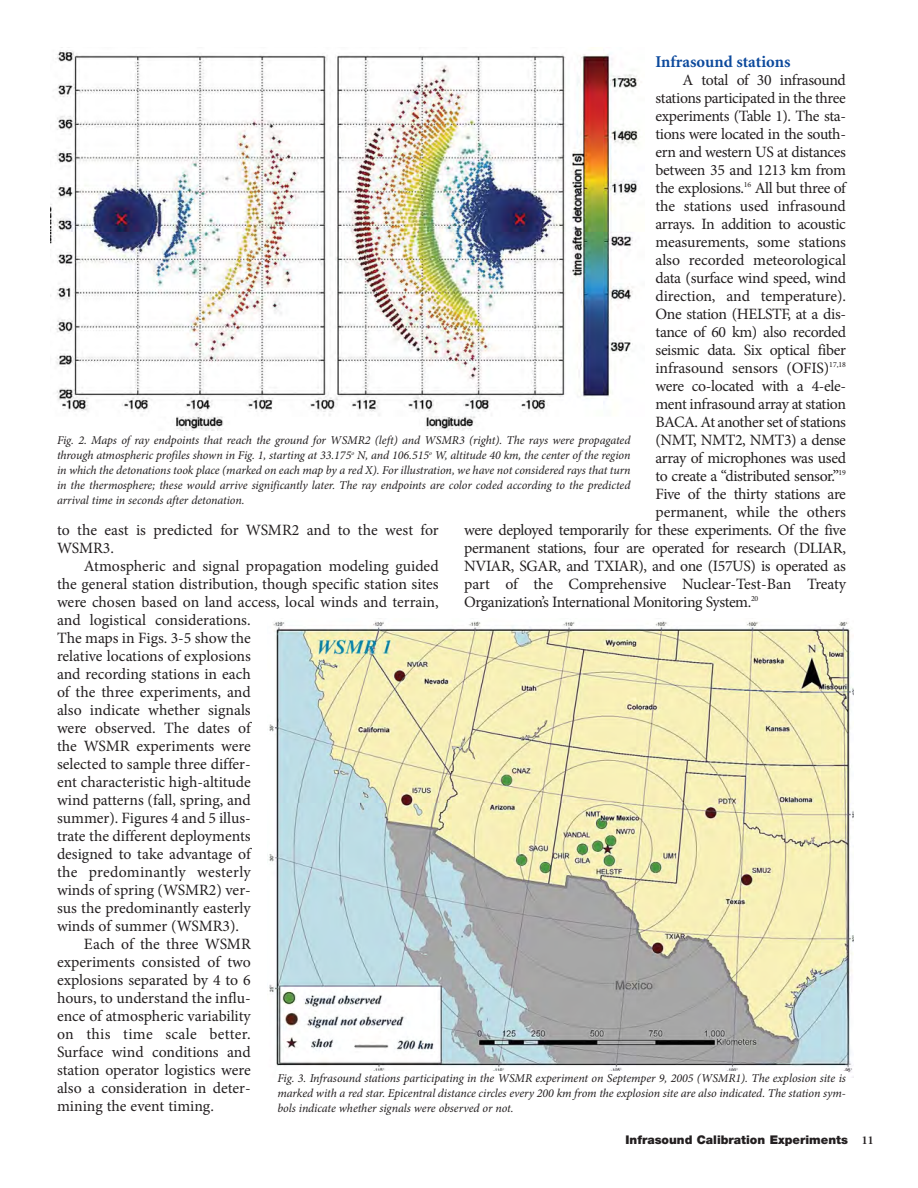
<style>
.page{position:relative;width:918px;height:1188px;background:#fff}
.page>*{position:absolute;margin:0;border:0;box-sizing:border-box;transform-origin:0 0}
.t1{font:700 16.5px "Minion";color:#0c499c}
.t2{font:15.75px/18px "Minion Pro";letter-spacing:-.01em;color:#231f20}
.t3{font:15.75px "Minion Pro";letter-spacing:-.03em;color:#231f20}
.t4{font:15.75px "Minion Pro";letter-spacing:.02em;color:#231f20}
.t5{font:italic 12px/15px "Minion Pro";letter-spacing:-.01em;color:#231f20;text-align:justify}
.t6{font:900 12px "Helvetica Neue";color:#231f20}
.s1{font-family:"Minion";font-weight:700}
</style>
<div class="page">
<img style="left:50px;top:50px;width:590px;height:380px">
<img style="left:267px;top:621px;width:587px;height:456px">
<div style="left:276px;top:1072px;width:572px;height:53px;background:#fff"></div>
<p class="t1" style="left:655px;top:55px;width:137px">Infrasound stations</p>
<p class="t2" style="left:682px;top:73px;width:165px">A total of 30 infrasound</p>
<p class="t2" style="left:656px;top:91px;width:192px">stations participated in the three</p>
<p class="t2" style="left:656px;top:109px;width:192px">experiments (Table 1). The sta-</p>
<p class="t2" style="left:656px;top:127px;width:192px">tions were located in the south-</p>
<p class="t2" style="left:656px;top:145px;width:192px">ern and western US at distances</p>
<p class="t2" style="left:656px;top:163px;width:192px">between 35 and 1213 km from</p>
<p class="t2" style="left:656px;top:181px;width:192px">the explosions.<sup>16</sup> All but three of</p>
<p class="t2" style="left:655px;top:199px;width:192px">the stations used infrasound</p>
<p class="t2" style="left:655px;top:217px;width:192px">arrays. In addition to acoustic</p>
<p class="t2" style="left:655px;top:235px;width:192px">measurements, some stations</p>
<p class="t2" style="left:655px;top:253px;width:192px">also recorded meteorological</p>
<p class="t2" style="left:655px;top:271px;width:192px">data (surface wind speed, wind</p>
<p class="t2" style="left:655px;top:289px;width:192px">direction, and temperature).</p>
<p class="t2" style="left:655px;top:307px;width:192px">One station (HELSTF, at a dis-</p>
<p class="t2" style="left:655px;top:325px;width:192px">tance of 60 km) also recorded</p>
<p class="t2" style="left:655px;top:343px;width:192px">seismic data. Six optical fiber</p>
<p class="t2" style="left:655px;top:361px;width:192px">infrasound sensors (OFIS)<sup>17,18</sup></p>
<p class="t2" style="left:655px;top:379px;width:192px">were co-located with a 4-ele-</p>
<p class="t2" style="left:655px;top:397px;width:192px">ment infrasound array at station</p>
<p class="t2" style="left:655px;top:415px;width:192px">BACA. At another set of stations</p>
<p class="t2" style="left:655px;top:433px;width:192px">(NMT, NMT2, NMT3) a dense</p>
<p class="t2" style="left:655px;top:451px;width:192px">array of microphones was used</p>
<p class="t3" style="left:655px;top:470px;width:192px">to create a “distributed sensor.”<sup>19</sup></p>
<p class="t2" style="left:655px;top:487px;width:192px">Five of the thirty stations are</p>
<p class="t2" style="left:655px;top:505px;width:192px">permanent, while the others</p>
<p class="t2" style="left:464px;top:523px;width:383px">were deployed temporarily for these experiments. Of the five</p>
<p class="t3" style="left:464px;top:542px;width:383px">permanent stations, four are operated for research (DLIAR,</p>
<p class="t2" style="left:464px;top:559px;width:383px">NVIAR, SGAR, and TXIAR), and one (I57US) is operated as</p>
<p class="t2" style="left:464px;top:577px;width:383px">part of the Comprehensive Nuclear-Test-Ban Treaty</p>
<p class="t2" style="left:464px;top:595px;width:296px">Organization’s International Monitoring System.<sup>20</sup></p>
<p class="t5" style="left:57px;top:434px;width:575px">Fig. 2. Maps of ray endpoints that reach the ground for WSMR2 (left) and WSMR3 (right). The rays were propagated through atmospheric profiles shown in Fig. 1, starting at 33.175<sup>o</sup> N, and 106.515<sup>o</sup> W, altitude 40 km, the center of the region in which the detonations took place (marked on each map by a red X). For illustration, we have not considered rays that turn in the thermosphere; these would arrive significantly later. The ray endpoints are color coded according to the predicted arrival time in seconds after detonation.</p>
<p class="t2" style="left:57px;top:523px;width:383px">to the east is predicted for WSMR2 and to the west for<br>WSMR3.</p>
<p class="t2" style="left:84px;top:559px;width:356px">Atmospheric and signal propagation modeling guided</p>
<p class="t2" style="left:57px;top:577px;width:383px">the general station distribution, though specific station sites</p>
<p class="t2" style="left:57px;top:595px;width:383px">were chosen based on land access, local winds and terrain,</p>
<p class="t2" style="left:57px;top:613px;width:195px">and logistical considerations.</p>
<p class="t2" style="left:57px;top:631px;width:195px">The maps in Figs. 3-5 show the</p>
<p class="t2" style="left:57px;top:649px;width:195px">relative locations of explosions</p>
<p class="t2" style="left:57px;top:667px;width:195px">and recording stations in each</p>
<p class="t2" style="left:57px;top:685px;width:195px">of the three experiments, and</p>
<p class="t2" style="left:57px;top:703px;width:195px">also indicate whether signals</p>
<p class="t2" style="left:57px;top:721px;width:195px">were observed. The dates of</p>
<p class="t2" style="left:57px;top:739px;width:195px">the WSMR experiments were</p>
<p class="t2" style="left:57px;top:757px;width:195px">selected to sample three differ-</p>
<p class="t2" style="left:57px;top:775px;width:195px">ent characteristic high-altitude</p>
<p class="t2" style="left:57px;top:793px;width:195px">wind patterns (fall, spring, and</p>
<p class="t2" style="left:57px;top:811px;width:195px">summer). Figures 4 and 5 illus-</p>
<p class="t2" style="left:57px;top:829px;width:195px">trate the different deployments</p>
<p class="t2" style="left:57px;top:847px;width:195px">designed to take advantage of</p>
<p class="t4" style="left:57px;top:866px;width:195px">the predominantly westerly</p>
<p class="t2" style="left:57px;top:883px;width:195px">winds of spring (WSMR2) ver-</p>
<p class="t2" style="left:57px;top:901px;width:195px">sus the predominantly easterly</p>
<p class="t2" style="left:57px;top:919px;width:184px">winds of summer (WSMR3).</p>
<p class="t2" style="left:84px;top:937px;width:168px">Each of the three WSMR</p>
<p class="t2" style="left:57px;top:955px;width:195px">experiments consisted of two</p>
<p class="t2" style="left:57px;top:973px;width:195px">explosions separated by 4 to 6</p>
<p class="t2" style="left:57px;top:991px;width:195px">hours, to understand the influ-</p>
<p class="t2" style="left:57px;top:1009px;width:195px">ence of atmospheric variability</p>
<p class="t4" style="left:57px;top:1028px;width:195px">on this time scale better.</p>
<p class="t2" style="left:57px;top:1045px;width:195px">Surface wind conditions and</p>
<p class="t2" style="left:57px;top:1063px;width:195px">station operator logistics were</p>
<p class="t2" style="left:57px;top:1081px;width:195px">also a consideration in deter-</p>
<p class="t2" style="left:57px;top:1099px;width:158px">mining the event timing.</p>
<p class="t5" style="left:278px;top:1072px;width:570px">Fig. 3. Infrasound stations participating in the WSMR experiment on Septemper 9, 2005 (WSMR1). The explosion site is marked with a red star. Epicentral distance circles every 200 km from the explosion site are also indicated. The station sym&shy;bols indicate whether signals were observed or not.</p>
<p class="t6" style="left:626px;top:1135px;width:250px">Infrasound Calibration Experiments <span class="s1">11</span></p>
</div>
